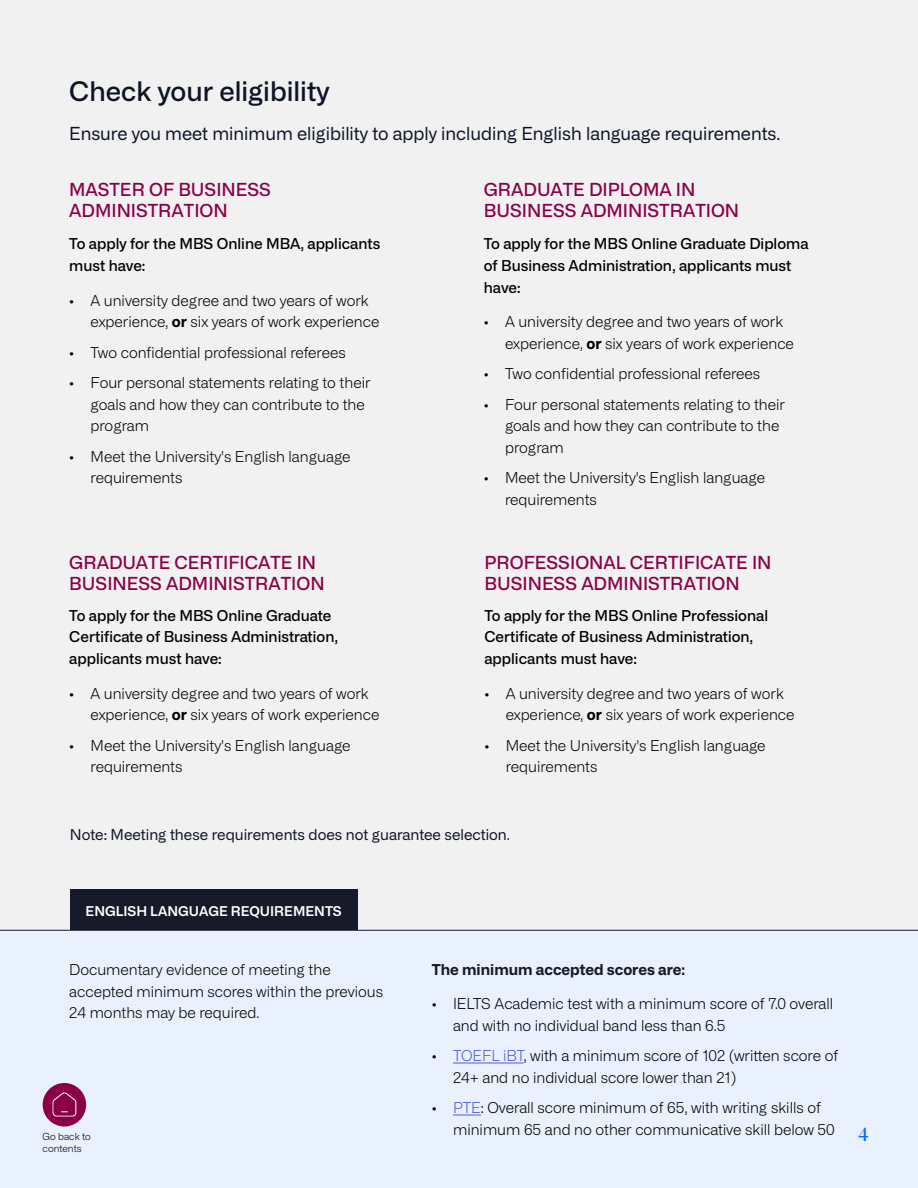
<style>
.page{position:relative;width:918px;height:1188px;background:#f1f1f2}
.page>*{position:absolute;margin:0;border:0;box-sizing:border-box;transform-origin:0 0}
.t1{font:500 27px "Alliance No.1";color:#0d1425}
.t2{font:600 21px "Freight Disp Pro";color:#006fff}
.t3{font:500 18px/21px "Alliance No.1";color:#8b0046}
.t4{font:18px "Alliance No.1";color:#0d1425}
.t5{font:300 15px/21.8px "Alliance No.1";color:#000}
.t6{font:500 15px/21.8px "Alliance No.1";color:#000}
.t7{font:15px "Alliance No.1";color:#0d1425}
.t8{font:700 15px "Alliance No.1";color:#171b29}
.t9{font:600 13.5px "Alliance No.1";color:#fff}
.t10{font:300 9.75px "Alliance No.1";color:#000}
.s1{font-weight:700}
.s2{color:#4f5cd6}
</style>
<div class="page">
<div style="left:0;top:930px;width:918px;height:258px;background:#eaf1fe"></div>
<div style="left:70px;top:890px;width:287px;height:40px;background:#171b29"></div>
<hr style="left:453px;top:1063px;width:70px;height:1px;background:#4f5cd6">
<svg style="left:453px;top:1115px;width:28px;height:1px"></svg>
<div style="left:43px;top:1083px;width:43px;height:43px;background:#8b0046;border-radius:50%"></div>
<img style="left:52px;top:1092px;width:25px;height:25px">
<h1 class="t1" style="left:69px;top:74px;width:262px">Check your eligibility</h1>
<p class="t4" style="left:69px;top:122px;width:712px">Ensure you meet minimum eligibility to apply including English language requirements.</p>
<p class="t3" style="left:69px;top:179px;width:203px">MASTER OF BUSINESS<br>ADMINISTRATION</p>
<p class="t6" style="left:69px;top:233px;width:313px">To apply for the MBS Online MBA, applicants must have:</p>
<p class="t5" style="left:91px;top:289px;width:290px;text-indent:-21px">• A university degree and two years of work experience, <span class="s1">or</span> six years of work experience</p>
<p class="t5" style="left:69px;top:341px;width:278px">• Two confidential professional referees</p>
<p class="t5" style="left:91px;top:372px;width:282px;text-indent:-21px">• Four personal statements relating to their goals and how they can contribute to the program</p>
<p class="t5" style="left:91px;top:445px;width:262px;text-indent:-21px">• Meet the University's English language requirements</p>
<p class="t3" style="left:484px;top:179px;width:257px">GRADUATE DIPLOMA IN<br>BUSINESS ADMINISTRATION</p>
<p class="t6" style="left:484px;top:233px;width:326px">To apply for the MBS Online Graduate Diploma of Business Administration, applicants must have:</p>
<p class="t5" style="left:505px;top:311px;width:290px;text-indent:-21px">• A university degree and two years of work experience, <span class="s1">or</span> six years of work experience</p>
<p class="t5" style="left:484px;top:363px;width:278px">• Two confidential professional referees</p>
<p class="t5" style="left:505px;top:393px;width:282px;text-indent:-21px">• Four personal statements relating to their goals and how they can contribute to the program</p>
<p class="t5" style="left:505px;top:467px;width:262px;text-indent:-21px">• Meet the University's English language requirements</p>
<p class="t3" style="left:69px;top:552px;width:257px">GRADUATE CERTIFICATE IN<br>BUSINESS ADMINISTRATION</p>
<p class="t3" style="left:484px;top:552px;width:289px">PROFESSIONAL CERTIFICATE IN<br>BUSINESS ADMINISTRATION</p>
<p class="t6" style="left:69px;top:604px;width:270px">To apply for the MBS Online Graduate<br>Certificate of Business Administration, applicants must have:</p>
<p class="t5" style="left:91px;top:682px;width:290px;text-indent:-21px">• A university degree and two years of work experience, <span class="s1">or</span> six years of work experience</p>
<p class="t5" style="left:91px;top:734px;width:262px;text-indent:-21px">• Meet the University's English language requirements</p>
<p class="t6" style="left:484px;top:604px;width:285px">To apply for the MBS Online Professional<br>Certificate of Business Administration, applicants must have:</p>
<p class="t5" style="left:506px;top:682px;width:290px;text-indent:-21px">• A university degree and two years of work experience, <span class="s1">or</span> six years of work experience</p>
<p class="t5" style="left:506px;top:734px;width:262px;text-indent:-21px">• Meet the University's English language requirements</p>
<p class="t7" style="left:70px;top:825px;width:442px">Note: Meeting these requirements does not guarantee selection.</p>
<p class="t9" style="left:86px;top:903px;width:258px">ENGLISH LANGUAGE REQUIREMENTS</p>
<p class="t5" style="left:69px;top:959px;width:315px">Documentary evidence of meeting the accepted minimum scores within the previous<br>24 months may be required.</p>
<p class="t8" style="left:432px;top:960px;width:255px">The minimum accepted scores are:</p>
<p class="t5" style="left:453px;top:993px;width:382px;text-indent:-21px">• IELTS Academic test with a minimum score of 7.0 overall and with no individual band less than 6.5</p>
<p class="t5" style="left:453px;top:1045px;width:387px;text-indent:-21px">• <span class="s2">TOEFL iBT</span>, with a minimum score of 102 (written score of<br>24+ and no individual score lower than 21)</p>
<p class="t5" style="left:453px;top:1097px;width:383px;text-indent:-21px">• <span class="s2">PTE</span>: Overall score minimum of 65, with writing skills of minimum 65 and no other communicative skill below 50</p>
<p class="t10" style="left:43px;top:1131px;width:50px">Go back to</p>
<h2 class="t2" style="left:858px;top:1121px;width:12px">4</h2>
<p class="t10" style="left:43px;top:1142px;width:40px">contents</p>
</div>
